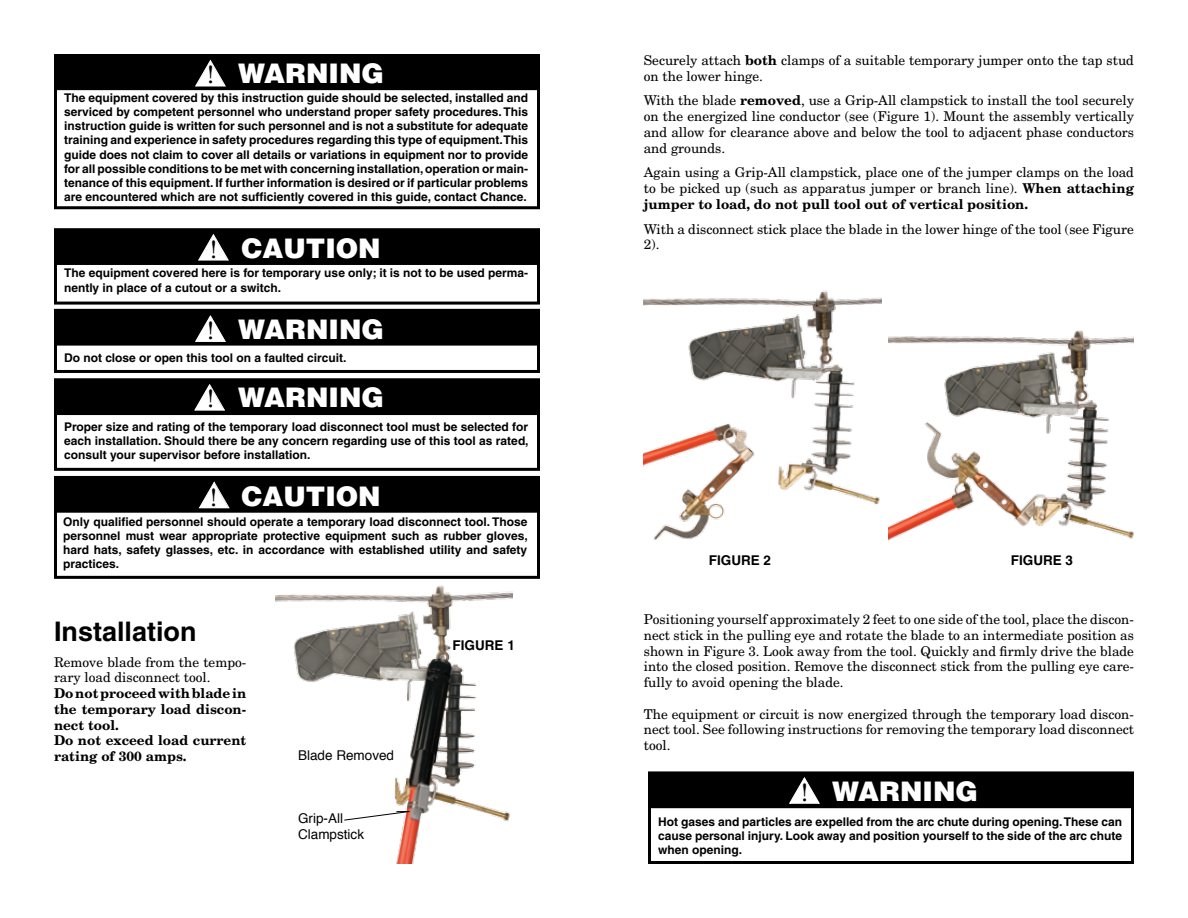
<style>
.page{position:relative;width:1188px;height:918px;background:#fff}
.page>*{position:absolute;margin:0;border:0;box-sizing:border-box;transform-origin:0 0}
.t1{font:900 27px "Helvetica";color:#fff}
.t2{font:700 27px "Helvetica";color:#000}
.t3{font:13.5px/15.8px "New Century Schlbk";color:#000;text-align:justify}
.t4{font:700 13.5px/15.8px "New Century Schlbk";color:#000}
.t5{font:13.5px/15.8px "Helvetica";color:#000}
.t6{font:700 13.5px "Helvetica";color:#000}
.t7{font:700 12px/14.2px "Helvetica";color:#000;text-align:justify}
.s1{font-family:"New Century Schlbk";font-weight:400;font-size:24px;color:#000}
.s2{font-weight:700}
</style>
<div class="page">
<img style="left:276px;top:585px;width:237px;height:279px">
<img style="left:644px;top:290px;width:237px;height:250px">
<div style="left:648px;top:771px;width:486px;height:93px;border:3px solid #000"></div>
<div style="left:650px;top:774px;width:482px;height:33px;background:#000"></div>
<div style="left:648px;top:772px;width:486px;height:36px;border:3px solid #000"></div>
<div style="left:54px;top:54px;width:486px;height:155px;border:3px solid #000"></div>
<div style="left:54px;top:228px;width:486px;height:77px;border:3px solid #000"></div>
<div style="left:56px;top:230px;width:482px;height:33px;background:#000"></div>
<div style="left:54px;top:229px;width:486px;height:36px;border:3px solid #000"></div>
<div style="left:54px;top:309px;width:486px;height:64px;border:3px solid #000"></div>
<div style="left:56px;top:311px;width:482px;height:33px;background:#000"></div>
<div style="left:54px;top:309px;width:486px;height:37px;border:3px solid #000"></div>
<div style="left:54px;top:378px;width:486px;height:93px;border:3px solid #000"></div>
<div style="left:56px;top:380px;width:482px;height:34px;background:#000"></div>
<div style="left:54px;top:379px;width:486px;height:36px;border:3px solid #000"></div>
<div style="left:54px;top:476px;width:486px;height:103px;border:3px solid #000"></div>
<div style="left:56px;top:478px;width:482px;height:33px;background:#000"></div>
<div style="left:54px;top:477px;width:486px;height:36px;border:3px solid #000"></div>
<svg style="left:343px;top:811px;width:67px;height:10px"></svg>
<svg style="left:789px;top:777px;width:31px;height:27px"></svg>
<div style="left:56px;top:56px;width:482px;height:33px;background:#000"></div>
<div style="left:54px;top:54px;width:486px;height:36px;border:3px solid #000"></div>
<svg style="left:195px;top:60px;width:31px;height:27px"></svg>
<img style="left:888px;top:330px;width:246px;height:212px">
<svg style="left:198px;top:481px;width:32px;height:28px"></svg>
<svg style="left:198px;top:234px;width:31px;height:27px"></svg>
<svg style="left:194px;top:315px;width:32px;height:96px"></svg>
<h1 class="t1" style="left:194px;top:56px;width:191px">▲<span class="s1">!</span> WARNING</h1>
<p class="t7" style="left:64px;top:90px;width:466px">The equipment covered by this instruction guide should be selected, installed and serviced by competent personnel who understand proper safety procedures. This instruction guide is written for such personnel and is not a substitute for adequate training and experience in safety procedures regarding this type of equipment. This guide does not claim to cover all details or variations in equipment nor to provide for all possible conditions to be met with concerning installation, operation or main&shy;tenance of this equipment. If further information is desired or if particular problems are encountered which are not sufficiently covered in this guide, contact Chance.</p>
<h1 class="t1" style="left:210px;top:230px;width:172px"><span class="s1">!</span> CAUTION</h1>
<p class="t7" style="left:64px;top:266px;width:466px">The equipment covered here is for temporary use only; it is not to be used perma&shy;nently in place of a cutout or a switch.</p>
<h1 class="t1" style="left:207px;top:311px;width:179px"><span class="s1">!</span> WARNING</h1>
<p class="t7" style="left:64px;top:350px;width:284px">Do not close or open this tool on a faulted circuit.</p>
<h1 class="t1" style="left:207px;top:379px;width:179px"><span class="s1">!</span> WARNING</h1>
<p class="t7" style="left:64px;top:419px;width:466px">Proper size and rating of the temporary load disconnect tool must be selected for each installation. Should there be any concern regarding use of this tool as rated, consult your supervisor before installation.</p>
<h1 class="t1" style="left:210px;top:478px;width:172px"><span class="s1">!</span> CAUTION</h1>
<p class="t7" style="left:63px;top:514px;width:466px">Only qualified personnel should operate a temporary load disconnect tool. Those personnel must wear appropriate protective equipment such as rubber gloves, hard hats, safety glasses, etc. in accordance with established utility and safety practices.</p>
<p class="t3" style="left:644px;top:52px;width:492px">Securely attach <span class="s2">both</span> clamps of a suitable temporary jumper onto the tap stud on the lower hinge.</p>
<p class="t3" style="left:644px;top:93px;width:492px">With the blade <span class="s2">removed</span>, use a Grip-All clampstick to install the tool securely on the energized line conductor (see (Figure 1). Mount the assembly vertically and allow for clearance above and below the tool to adjacent phase conductors and grounds.</p>
<p class="t3" style="left:644px;top:165px;width:492px">Again using a Grip-All clampstick, place one of the jumper clamps on the load to be picked up (such as apparatus jumper or branch line). <span class="s2">When attaching jumper to load, do not pull tool out of vertical position.</span></p>
<p class="t3" style="left:644px;top:221px;width:492px">With a disconnect stick place the blade in the lower hinge of the tool (see Figure<br>2).</p>
<p class="t6" style="left:709px;top:552px;width:64px">FIGURE 2</p>
<p class="t6" style="left:1011px;top:552px;width:64px">FIGURE 3</p>
<h1 class="t2" style="left:54px;top:615px;width:144px">Installation</h1>
<p class="t3" style="left:644px;top:611px;width:492px">Positioning yourself approximately 2 feet to one side of the tool, place the discon&shy;nect stick in the pulling eye and rotate the blade to an intermediate position as shown in Figure 3. Look away from the tool. Quickly and firmly drive the blade into the closed position. Remove the disconnect stick from the pulling eye care&shy;fully to avoid opening the blade.</p>
<p class="t3" style="left:644px;top:706px;width:492px">The equipment or circuit is now energized through the temporary load discon&shy;nect tool. See following instructions for removing the temporary load disconnect tool.</p>
<p class="t6" style="left:453px;top:637px;width:64px">FIGURE 1</p>
<p class="t3" style="left:54px;top:654px;width:194px">Remove blade from the tempo&shy;rary load disconnect tool.</p>
<p class="t4" style="left:54px;top:685px;width:194px">Do not proceed with blade in the temporary load discon&shy;nect tool.<br>Do not exceed load current rating of 300 amps.</p>
<p class="t5" style="left:298px;top:747px;width:98px">Blade Removed</p>
<p class="t5" style="left:298px;top:810px;width:68px">Grip-All<br>Clampstick</p>
<h1 class="t1" style="left:788px;top:774px;width:191px">▲<span class="s1">!</span> WARNING</h1>
<p class="t7" style="left:658px;top:814px;width:466px">Hot gases and particles are expelled from the arc chute during opening. These can cause personal injury. Look away and position yourself to the side of the arc chute when opening.</p>
</div>
